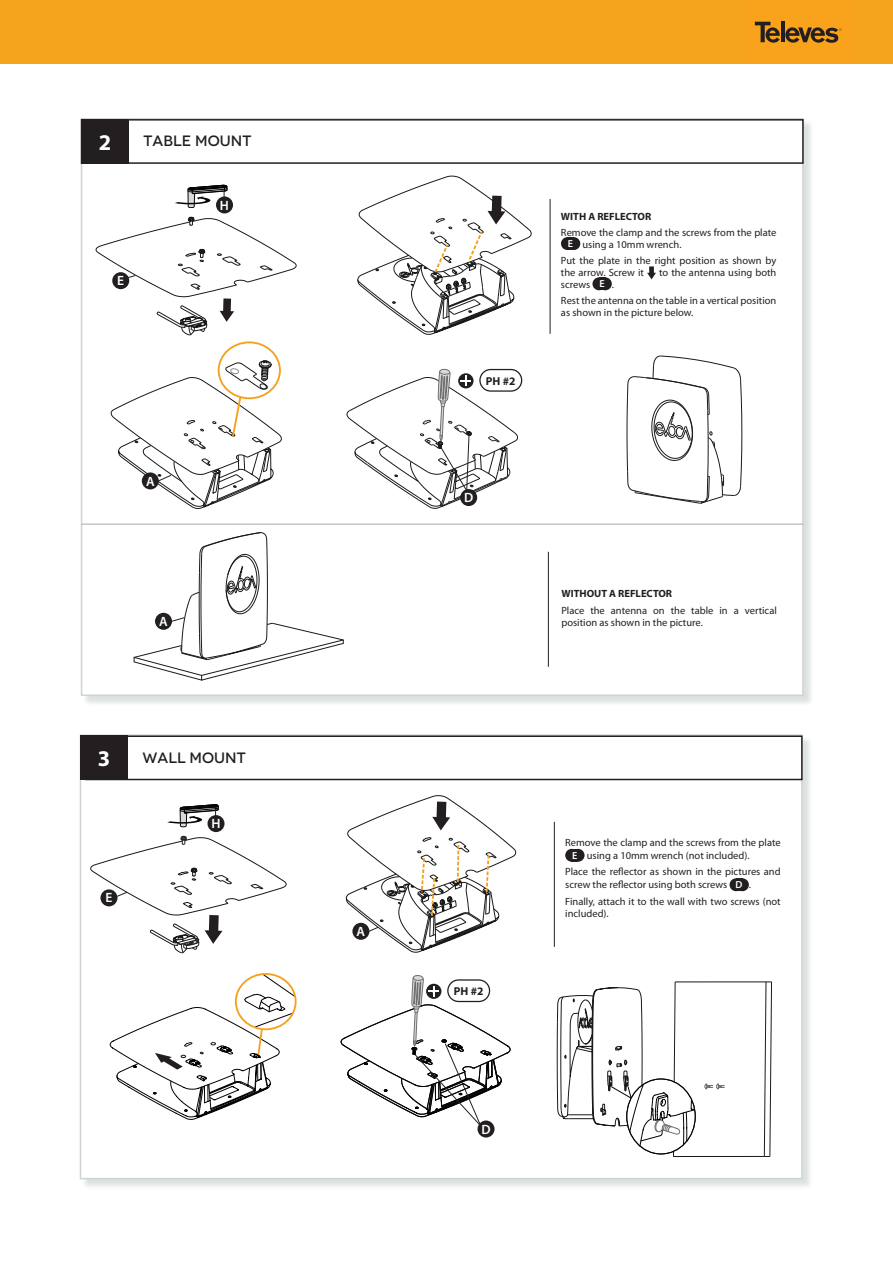
<style>
.page{position:relative;width:893px;height:1263px;background:#fff}
.page>*{position:absolute;margin:0;border:0;box-sizing:border-box;transform-origin:0 0}
.t1{font:700 22.5px "Myriad Pro";color:#fff}
.t2{font:500 expanded 15px "Novecento";color:#231f20}
.t3{font:600 13.5px "Myriad Pro";color:#fff}
.t4{font:700 11.55px "Myriad Pro";color:#231f20}
.t5{font:10.5px/12.6px "Myriad Pro";color:#231f20}
.t6{font:700 10.5px "Myriad Pro";color:#231f20}
.s1{font-weight:600;font-size:10.2px;color:#fff}
</style>
<div class="page">
<div style="left:0;top:0;width:893px;height:64px;background:#f5a41d"></div>
<div style="left:743px;top:1px;width:113px;height:63px;background:#f9a21c"></div>
<svg style="left:755px;top:22px;width:87px;height:21px"></svg>
<div style="left:82px;top:119px;width:732px;height:587px;background:#d0d7d7;opacity:.75"></div>
<div style="left:82px;top:119px;width:721px;height:576px;background:#fff"></div>
<svg style="left:626px;top:355px;width:116px;height:149px"></svg>
<svg style="left:181px;top:341px;width:98px;height:167px"></svg>
<div style="left:81px;top:119px;width:723px;height:45px;border:2px solid #231f20"></div>
<div style="left:81px;top:119px;width:48px;height:45px;background:#231f20"></div>
<svg style="left:561px;top:237px;width:19px;height:13px"></svg>
<div style="left:567px;top:237px;width:7px;height:13px;background:#231f20"></div>
<svg style="left:592px;top:277px;width:20px;height:13px"></svg>
<div style="left:599px;top:277px;width:6px;height:13px;background:#231f20"></div>
<hr style="left:550px;top:199px;width:1px;height:135px;background:#231f20">
<hr style="left:81px;top:524px;width:722px;height:1px;background:#a8a9ad">
<hr style="left:548px;top:552px;width:1px;height:115px;background:#231f20">
<svg style="left:111px;top:360px;width:171px;height:140px"></svg>
<svg style="left:134px;top:523px;width:210px;height:157px"></svg>
<svg style="left:647px;top:266px;width:9px;height:13px"></svg>
<div style="left:479px;top:369px;width:43px;height:23px;border:1px solid #231f20;border-radius:11px"></div>
<svg style="left:346px;top:368px;width:172px;height:141px"></svg>
<div style="left:81px;top:736px;width:732px;height:454px;background:#d0d7d7;opacity:.75"></div>
<div style="left:80px;top:735px;width:722px;height:443px;background:#fff"></div>
<hr style="left:675px;top:981px;width:91px;height:1px;background:#1a1a18">
<hr style="left:673px;top:1156px;width:91px;height:1px;background:#1a1a18">
<svg style="left:764px;top:981px;width:8px;height:176px"></svg>
<svg style="left:704px;top:1083px;width:21px;height:7px"></svg>
<div style="left:85px;top:735px;width:718px;height:45px;border:2px solid #231f20"></div>
<div style="left:80px;top:735px;width:48px;height:45px;background:#231f20"></div>
<svg style="left:565px;top:849px;width:20px;height:13px"></svg>
<div style="left:572px;top:849px;width:6px;height:13px;background:#231f20"></div>
<svg style="left:729px;top:878px;width:20px;height:13px"></svg>
<div style="left:736px;top:878px;width:6px;height:13px;background:#231f20"></div>
<hr style="left:554px;top:822px;width:1px;height:125px;background:#231f20">
<svg style="left:110px;top:973px;width:186px;height:147px"></svg>
<svg style="left:90px;top:835px;width:197px;height:118px"></svg>
<svg style="left:346px;top:795px;width:170px;height:158px"></svg>
<svg style="left:557px;top:981px;width:138px;height:209px"></svg>
<div style="left:477px;top:1120px;width:18px;height:17px;background:#231f20;border-radius:9px"></div>
<svg style="left:340px;top:975px;width:171px;height:151px"></svg>
<svg style="left:95px;top:175px;width:437px;height:161px"></svg>
<svg style="left:207px;top:815px;width:18px;height:17px"></svg>
<svg style="left:167px;top:804px;width:52px;height:23px"></svg>
<h1 class="t1" style="left:99px;top:127px;width:14px">2</h1>
<h2 class="t2" style="left:144px;top:132px;width:109px">TABLE MOUNT</h2>
<p class="t3" style="left:220px;top:196px;width:11px">H</p>
<p class="t3" style="left:117px;top:272px;width:8px">E</p>
<p class="t3" style="left:146px;top:472px;width:10px">A</p>
<p class="t3" style="left:159px;top:613px;width:10px">A</p>
<h1 class="t1" style="left:98px;top:744px;width:14px">3</h1>
<p class="t3" style="left:105px;top:889px;width:8px">E</p>
<h2 class="t2" style="left:143px;top:748px;width:105px">WALL MOUNT</h2>
<p class="t3" style="left:211px;top:815px;width:11px">H</p>
<p class="t3" style="left:357px;top:923px;width:10px">A</p>
<p class="t4" style="left:486px;top:373px;width:31px">PH #2</p>
<p class="t3" style="left:464px;top:489px;width:11px">D</p>
<p class="t6" style="left:561px;top:209px;width:92px">WITH A REFLECTOR</p>
<p class="t5" style="left:568px;top:226px;width:210px;line-height:12px;text-indent:-7px">Remove the clamp and the screws from the plate<br><span class="s1">E</span> using a 10mm wrench.</p>
<p class="t5" style="left:561px;top:254px;width:217px;line-height:12px">Put the plate in the right position as shown by the arrow. Screw it</p>
<p class="t5" style="left:659px;top:266px;width:119px">to the antenna using both</p>
<p class="t5" style="left:561px;top:276px;width:217px;line-height:16.2px">screws <span class="s1">E</span> .<br>Rest the antenna on the table in a vertical position</p>
<p class="t5" style="left:561px;top:306px;width:134px">as shown in the picture below.</p>
<p class="t6" style="left:561px;top:586px;width:112px">WITHOUT A REFLECTOR</p>
<p class="t5" style="left:561px;top:604px;width:217px">Place the antenna on the table in a vertical position as shown in the picture.</p>
<p class="t4" style="left:454px;top:984px;width:31px">PH #2</p>
<p class="t3" style="left:481px;top:1120px;width:11px">D</p>
<p class="t5" style="left:572px;top:836px;width:210px;text-indent:-7px">Remove the clamp and the screws from the plate<br><span class="s1">E</span> using a 10mm wrench (not included).</p>
<p class="t5" style="left:565px;top:865px;width:217px">Place the reflector as shown in the pictures and screw the reflector using both screws <span class="s1">D</span> .</p>
<p class="t5" style="left:565px;top:895px;width:217px">Finally, attach it to the wall with two screws (not included).</p>
</div>
